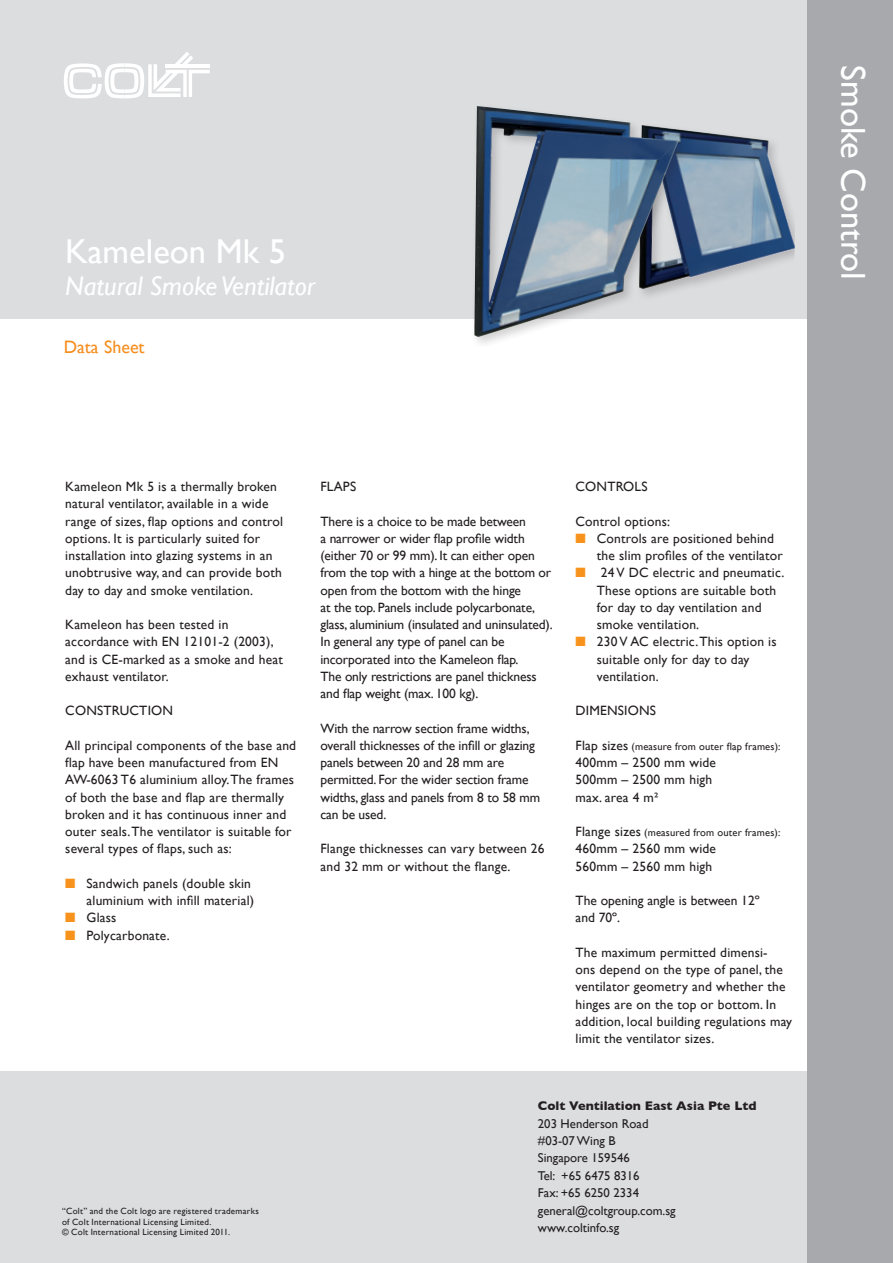
<style>
.page{position:relative;width:893px;height:1263px;background:#fff}
.page>*{position:absolute;margin:0;border:0;box-sizing:border-box;transform-origin:0 0}
.t1{font:34.5px "Gill Sans";color:#fff}
.t2{font:italic 27px "Gill Sans";color:#fff}
.t3{font:18px "Gill Sans";color:#f68e1e}
.t4{font:13.5px/17.2px "Gill Sans";letter-spacing:.015em;color:#231f20}
.t5{font:13.5px/17.2px "Gill Sans";letter-spacing:-.01em;color:#231f20}
.t6{font:12.75px/17.4px "Gill Sans";color:#231f20}
.t7{font:700 12.75px "Gill Sans";color:#231f20}
.t8{font:10.5px "Gill Sans";letter-spacing:.015em;color:#231f20}
.t9{font:9px/10.8px "Gill Sans";letter-spacing:.025em;color:#201d1e}
.s1{color:#f7931d}
.s2{font-size:13.5px}
</style>
<div class="page">
<div style="left:0;top:0;width:808px;height:319px;background:#dcdddf"></div>
<div style="left:0;top:1071px;width:808px;height:192px;background:#dcdddf"></div>
<div style="left:808px;top:0;width:85px;height:1263px;background:#a8a9ad"></div>
<svg style="left:64px;top:52px;width:146px;height:46px"></svg>
<hr style="left:166px;top:64px;width:44px;height:4px;background:#fff">
<img style="left:713px;top:133px;width:82px;height:147px">
<div style="left:470px;top:102px;width:243px;height:287px;background:#231f20;opacity:.2"></div>
<img style="left:474px;top:106px;width:204px;height:231px">
<h1 class="t1" style="left:65px;top:231px;width:222px">Kameleon Mk 5</h1>
<h2 class="t2" style="left:65px;top:270px;width:252px">Natural Smoke Ventilator</h2>
<h3 class="t3" style="left:64px;top:336px;width:82px">Data Sheet</h3>
<h1 class="t1" style="left:873px;top:65px;width:216px;rotate:90deg">Smoke Control</h1>
<p class="t4" style="left:65px;top:478px;width:219px">Kameleon Mk 5 is a thermally broken natural ventilator, available in a wide range of sizes, flap options and control options. It is particularly suited for installation into glazing systems in an unobtrusive way, and can provide both day to day and smoke ventilation.</p>
<p class="t4" style="left:65px;top:616px;width:219px">Kameleon has been tested in accordance with EN 12101-2 (2003), and is CE-marked as a smoke and heat exhaust ventilator.</p>
<p class="t4" style="left:65px;top:702px;width:109px">CONSTRUCTION</p>
<p class="t4" style="left:65px;top:737px;width:232px">All principal components of the base and flap have been manufactured from EN AW-6063 T6 aluminium alloy. The frames of both the base and flap are thermally broken and it has continuous inner and outer seals. The ventilator is suitable for several types of flaps, such as:</p>
<p class="t4" style="left:65px;top:875px;width:190px;text-align:right"><span class="s1">■</span> Sandwich panels (double skin aluminium with infill material)</p>
<p class="t4" style="left:65px;top:909px;width:53px"><span class="s1">■</span> Glass</p>
<p class="t4" style="left:65px;top:927px;width:106px"><span class="s1">■</span> Polycarbonate.</p>
<p class="t9" style="left:62px;top:1205px;width:198px">“Colt” and the Colt logo are registered trademarks of Colt International Licensing Limited.<br>© Colt International Licensing Limited 2011.</p>
<p class="t4" style="left:320px;top:478px;width:37px">FLAPS</p>
<p class="t5" style="left:320px;top:513px;width:234px">There is a choice to be made between<br>a narrower or wider flap profile width (either 70 or 99 mm). It can either open from the top with a hinge at the bottom or open from the bottom with the hinge<br>at the top. Panels include polycarbonate, glass, aluminium (insulated and uninsulated).<br>In general any type of panel can be incorporated into the Kameleon flap.<br>The only restrictions are panel thickness and flap weight (max. 100 kg).</p>
<p class="t5" style="left:320px;top:720px;width:221px">With the narrow section frame widths, overall thicknesses of the infill or glazing panels between 20 and 28 mm are permitted. For the wider section frame widths, glass and panels from 8 to 58 mm can be used.</p>
<p class="t4" style="left:320px;top:840px;width:226px">Flange thicknesses can vary between 26 and 32 mm or without the flange.</p>
<p class="t4" style="left:576px;top:478px;width:74px">CONTROLS</p>
<p class="t4" style="left:576px;top:513px;width:96px">Control options:</p>
<p class="t4" style="left:597px;top:530px;width:188px;text-indent:-21px"><span class="s1">■</span> Controls are positioned behind the slim profiles of the ventilator</p>
<p class="t4" style="left:597px;top:564px;width:189px;text-indent:-21px"><span class="s1">■</span> 24 V DC electric and pneumatic.<br>These options are suitable both for day to day ventilation and smoke ventilation.</p>
<p class="t4" style="left:597px;top:633px;width:181px;text-indent:-21px"><span class="s1">■</span> 230 V AC electric. This option is suitable only for day to day ventilation.</p>
<p class="t4" style="left:576px;top:702px;width:82px">DIMENSIONS</p>
<p class="t8" style="left:576px;top:740px;width:206px"><span class="s2">Flap sizes</span> (measure from outer flap frames):</p>
<p class="t4" style="left:576px;top:754px;width:142px">400mm – 2500 mm wide<br>500mm – 2500 mm high max. area 4 m²</p>
<p class="t8" style="left:576px;top:826px;width:206px"><span class="s2">Flange sizes</span> (measured from outer frames):</p>
<p class="t4" style="left:576px;top:840px;width:142px">460mm – 2560 mm wide<br>560mm – 2560 mm high</p>
<p class="t4" style="left:576px;top:892px;width:186px">The opening angle is between 12º and 70º.</p>
<p class="t4" style="left:576px;top:944px;width:218px">The maximum permitted dimensi-<br>ons depend on the type of panel, the ventilator geometry and whether the hinges are on the top or bottom. In addition, local building regulations may limit the ventilator sizes.</p>
<p class="t7" style="left:538px;top:1098px;width:220px">Colt Ventilation East Asia Pte Ltd</p>
<p class="t6" style="left:538px;top:1114px;width:139px">203 Henderson Road #03-07 Wing B<br>Singapore 159546<br>Tel: +65 6475 8316<br>Fax: +65 6250 2334 general@coltgroup.com.sg www.coltinfo.sg</p>
</div>
